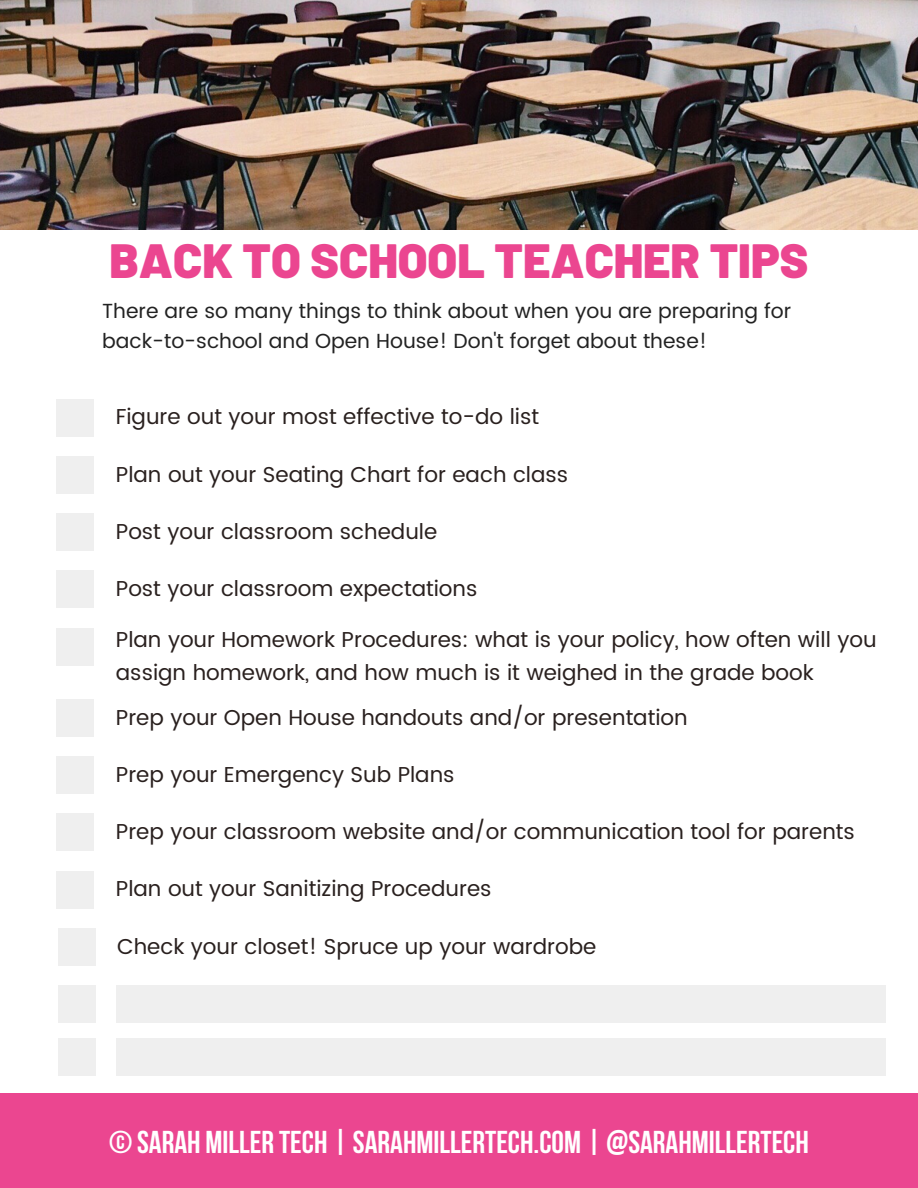
<style>
.page{position:relative;width:918px;height:1188px;background:#fff}
.page>*{position:absolute;margin:0;border:0;box-sizing:border-box;transform-origin:0 0}
.t1{font:900 48px "Barlow";color:#eb4690}
.t2{font:700 31.5px "Bebas Neue";color:#fff}
.t3{font:21.6px/33px "Poppins";color:#29201e}
.t4{font:20.4px/30.2px "Poppins";color:#222}
</style>
<div class="page">
<div style="left:57px;top:628px;width:37px;height:37px;background:#efefef"></div>
<div style="left:57px;top:571px;width:37px;height:37px;background:#efefef"></div>
<div style="left:57px;top:514px;width:37px;height:37px;background:#efefef"></div>
<div style="left:57px;top:456px;width:37px;height:38px;background:#efefef"></div>
<div style="left:57px;top:399px;width:37px;height:37px;background:#efefef"></div>
<div style="left:0;top:1094px;width:918px;height:94px;background:#eb4690"></div>
<img style="left:0;top:0;width:918px;height:230px">
<div style="left:57px;top:871px;width:37px;height:37px;background:#efefef"></div>
<div style="left:57px;top:814px;width:37px;height:37px;background:#efefef"></div>
<div style="left:57px;top:757px;width:37px;height:37px;background:#efefef"></div>
<div style="left:57px;top:699px;width:37px;height:37px;background:#efefef"></div>
<div style="left:58px;top:986px;width:37px;height:37px;background:#efefef"></div>
<div style="left:58px;top:929px;width:37px;height:37px;background:#efefef"></div>
<div style="left:116px;top:986px;width:769px;height:37px;background:#efefef"></div>
<div style="left:59px;top:1038px;width:37px;height:37px;background:#efefef"></div>
<div style="left:116px;top:1038px;width:770px;height:37px;background:#efefef"></div>
<p class="t1" style="left:109px;top:230px;width:701px">BACK TO SCHOOL TEACHER TIPS</p>
<p class="t4" style="left:102px;top:296px;width:691px">There are so many things to think about when you are preparing for back-to-school and Open House! Don't forget about these!</p>
<p class="t3" style="left:116px;top:400px;width:425px">Figure out your most effective to-do list</p>
<p class="t3" style="left:116px;top:458px;width:454px">Plan out your Seating Chart for each class</p>
<p class="t3" style="left:116px;top:515px;width:323px">Post your classroom schedule</p>
<p class="t3" style="left:116px;top:572px;width:363px">Post your classroom expectations</p>
<p class="t3" style="left:116px;top:623px;width:762px">Plan your Homework Procedures: what is your policy, how often will you assign homework, and how much is it weighed in the grade book</p>
<p class="t3" style="left:116px;top:701px;width:573px">Prep your Open House handouts and/or presentation</p>
<p class="t3" style="left:116px;top:758px;width:340px">Prep your Emergency Sub Plans</p>
<p class="t3" style="left:116px;top:815px;width:741px">Prep your classroom website and/or communication tool for parents</p>
<p class="t3" style="left:116px;top:872px;width:377px">Plan out your Sanitizing Procedures</p>
<p class="t3" style="left:117px;top:930px;width:481px">Check your closet! Spruce up your wardrobe</p>
<p class="t2" style="left:109px;top:1129px;width:701px">© SARAH MILLER TECH | SARAHMILLERTECH.COM | @SARAHMILLERTECH</p>
</div>
